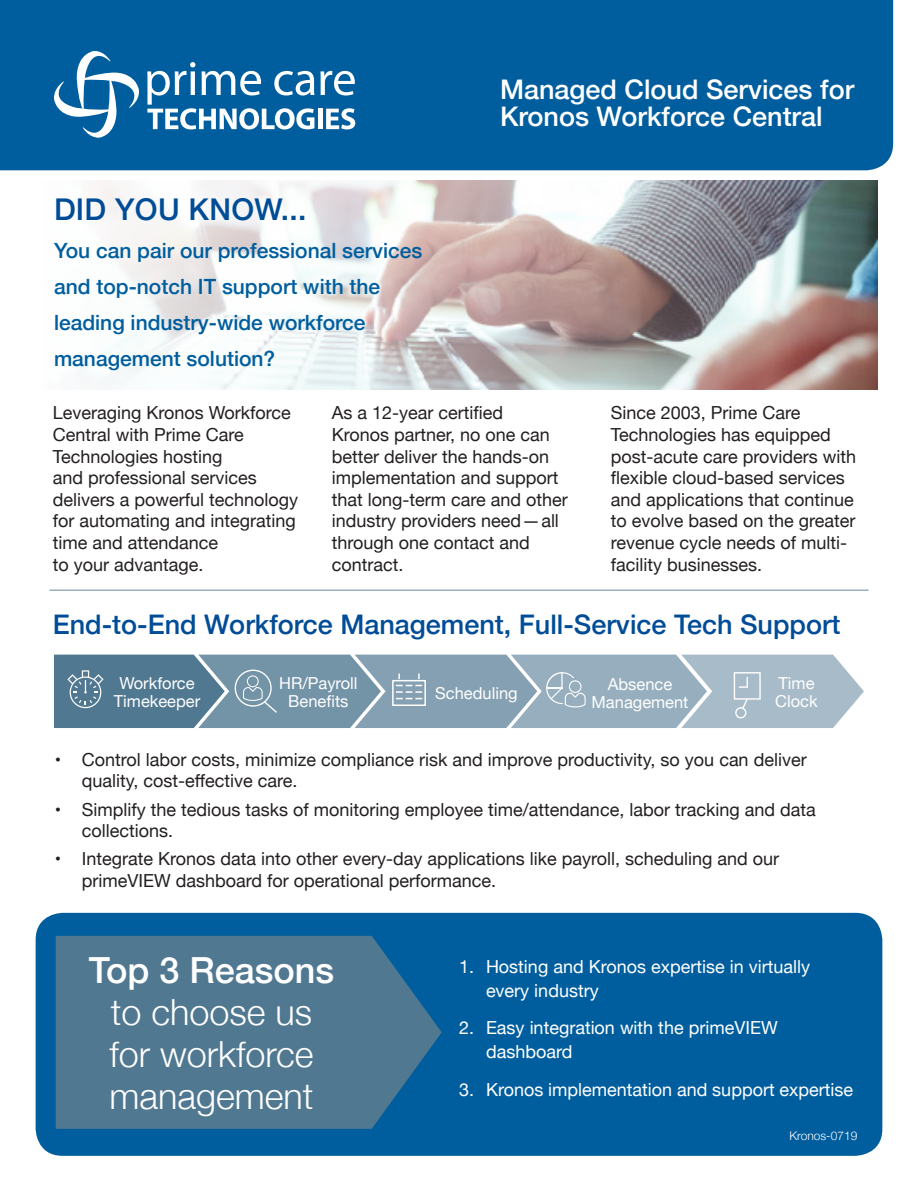
<style>
.page{position:relative;width:918px;height:1188px;background:#fff}
.page>*{position:absolute;margin:0;border:0;box-sizing:border-box;transform-origin:0 0}
.t1{font:300 36px/42px "Helvetica Neue";color:#fff;text-align:center}
.Subhead_2_white{font:500 30px "Helvetica Neue";letter-spacing:.01em;color:#004c97}
.Subhead_1{font:500 27px "Helvetica Neue";color:#004c97}
.Overview_statement_w{font:500 27px "Helvetica Neue";color:#fff}
.Call_out_blue{font:500 21px/36px "Helvetica Neue";color:#005e9e}
.Body{font:18px/21.6px "Helvetica Neue";color:#231f20}
.t2{font:18px/24px "Helvetica Neue";color:#fff}
.Body_white{font:16.5px/18px "Helvetica Neue";color:#fff;text-align:center}
.t3{font:300 12px "Helvetica Neue";color:#fff}
.s1{font-weight:500}
</style>
<div class="page">
<div style="left:36px;top:913px;width:846px;height:243px;background:#005e9e;border-radius:27px"></div>
<svg style="left:56px;top:936px;width:386px;height:193px;background:#497592"></svg>
<img style="left:80px;top:180px;width:797px;height:210px">
<div style="left:0;top:0;width:893px;height:170px;background:#005e9e"></div>
<div style="left:46px;top:189px;width:268px;height:41px;background:#fff"></div>
<svg style="left:320px;top:71px;width:35px;height:24px"></svg>
<svg style="left:47px;top:43px;width:267px;height:103px;background:#2e7baf"></svg>
<hr style="left:318px;top:109px;width:4px;height:20px;background:#fff">
<svg style="left:326px;top:108px;width:29px;height:21px"></svg>
<hr style="left:50px;top:590px;width:818px;height:1px;background:#9aaec0">
<svg style="left:54px;top:655px;width:810px;height:73px;background:#89a3b4"></svg>
<p class="Subhead_2_white" style="left:54px;top:186px;width:254px">DID YOU KNOW...</p>
<p class="Call_out_blue" style="left:54px;top:230px;width:370px">You can pair our professional services and top-notch IT support with the leading industry-wide workforce management solution?</p>
<p class="Overview_statement_w" style="left:500px;top:68px;width:356px">Managed Cloud Services for</p>
<p class="Overview_statement_w" style="left:500px;top:95px;width:324px">Kronos Workforce Central</p>
<p class="Body" style="left:53px;top:403px;width:247px">Leveraging Kronos Workforce<br>Central with Prime Care<br>Technologies hosting<br>and professional services delivers a powerful technology for automating and integrating time and attendance<br>to your advantage.</p>
<p class="Body" style="left:332px;top:403px;width:238px">As a 12-year certified<br>Kronos partner, no one can better deliver the hands-on implementation and support that long-term care and other industry providers need—all through one contact and contract.</p>
<p class="Body" style="left:611px;top:403px;width:247px">Since 2003, Prime Care<br>Technologies has equipped post-acute care providers with flexible cloud-based services and applications that continue to evolve based on the greater revenue cycle needs of multi&shy;facility businesses.</p>
<p class="Subhead_1" style="left:53px;top:603px;width:789px">End-to-End Workforce Management, Full-Service Tech Support</p>
<p class="Body_white" style="left:114px;top:675px;width:88px">Workforce<br>Timekeeper</p>
<p class="Body_white" style="left:279px;top:675px;width:80px">HR/Payroll<br>Benefits</p>
<p class="Body_white" style="left:435px;top:685px;width:84px">Scheduling</p>
<p class="Body_white" style="left:592px;top:676px;width:98px">Absence<br>Management</p>
<p class="Body_white" style="left:775px;top:675px;width:44px;text-align:left">Time<br>Clock</p>
<p class="Body" style="left:82px;top:749px;width:726px;text-indent:-27px">• Control labor costs, minimize compliance risk and improve productivity, so you can deliver quality, cost-effective care.</p>
<p class="Body" style="left:82px;top:799px;width:735px;text-indent:-27px">• Simplify the tedious tasks of monitoring employee time/attendance, labor tracking and data collections.</p>
<p class="Body" style="left:82px;top:849px;width:699px;text-indent:-27px">• Integrate Kronos data into other every-day applications like payroll, scheduling and our primeVIEW dashboard for operational performance.</p>
<p class="t1" style="left:89px;top:947px;width:247px"><span class="s1">Top 3 Reasons </span>to choose us for workforce management</p>
<p class="t2" style="left:486px;top:956px;width:326px;text-indent:-27px">1. Hosting and Kronos expertise in virtually every industry</p>
<p class="t2" style="left:486px;top:1017px;width:293px;text-indent:-27px">2. Easy integration with the primeVIEW dashboard</p>
<p class="t2" style="left:459px;top:1079px;width:396px">3. Kronos implementation and support expertise</p>
<p class="t3" style="left:789px;top:1126px;width:70px">Kronos-0719</p>
</div>
